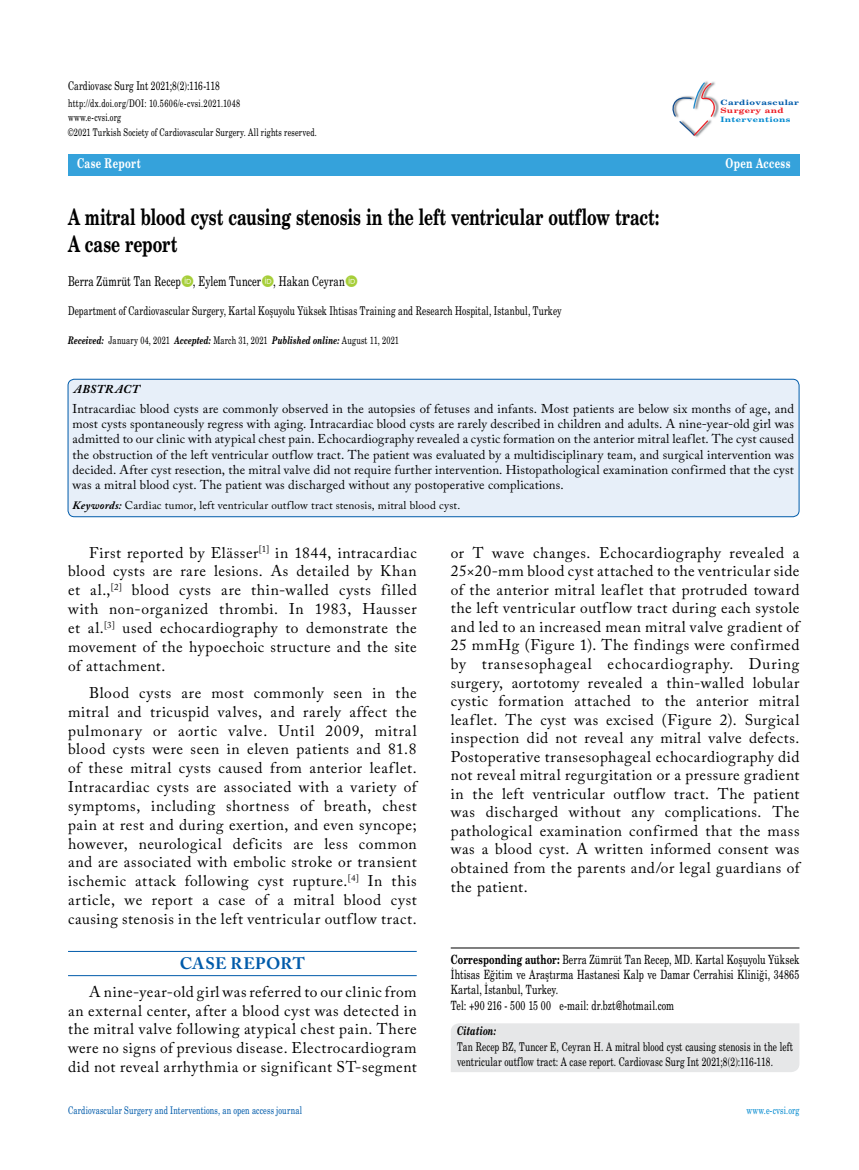
<style>
.page{position:relative;width:859px;height:1170px;background:#fff}
.page>*{position:absolute;margin:0;border:0;box-sizing:border-box;transform-origin:0 0}
.t1{font:22.5px/27px "Madison Bold Tr";color:#000}
.t2{font:700 16.5px "Adobe Caslon Pro";letter-spacing:.02em;color:#005baa}
.t3{font:15.45px/18.8px "Adobe Caslon Pro";letter-spacing:.035em;color:#000;text-align:justify}
.t4{font:13.5px "Madison Tr";letter-spacing:.01em;color:#000}
.t5{font:13.5px "Madison Bold Tr";letter-spacing:.025em;color:#fff}
.t6{font:12.75px/15.3px "Adobe Caslon Pro";letter-spacing:.01em;color:#000;text-align:justify}
.t7{font:12.75px/15.3px "Madison Tr";letter-spacing:.015em;color:#000}
.t8{font:12px/14.4px "Madison Tr";letter-spacing:.01em;color:#000}
.t9{font:12px "Madison Bold Italic Tr";letter-spacing:.005em;color:#000}
.t10{font:italic 700 12px "Adobe Caslon Pro";letter-spacing:.04em;color:#000}
.t11{font:11.25px "Adobe Caslon Pro";letter-spacing:.015em;color:#000}
.t12{font:10.5px/14.7px "Madison Tr";letter-spacing:.02em;color:#000}
.t13{font:10.5px "Madison Tr";letter-spacing:.015em;color:#005baa}
.t14{font:10.5px "Madison Tr";letter-spacing:.015em;color:#0089cf}
.t15{font:7.35px "Madison Bold Tr";letter-spacing:.03em;color:#005baa;scale:1.8 1}
.t16{font:7.35px "Madison Bold Tr";letter-spacing:.03em;color:#0089cf;scale:1.8 1}
.t17{font:7.35px "Madison Bold Tr";letter-spacing:.03em;color:#ed1d24;scale:1.8 1}
.s1{font-family:"Madison Bold Italic Tr"}
.s2{font-weight:700;font-style:italic}
.s3{font-family:"Madison Bold Tr"}
</style>
<div class="page">
<img style="left:694px;top:81px;width:25px;height:56px">
<svg style="left:672px;top:82px;width:44px;height:54px"></svg>
<div style="left:68px;top:154px;width:731px;height:22px;background:#35a2db"></div>
<hr style="left:451px;top:947px;width:348px;height:1px;background:#000">
<div style="left:68px;top:379px;width:731px;height:137px;background:#e7eff9;border-radius:6px"></div>
<div style="left:68px;top:379px;width:731px;height:138px;border:1px solid #005baa;border-radius:6px"></div>
<hr style="left:68px;top:951px;width:349px;height:1px;background:#005baa">
<hr style="left:68px;top:975px;width:349px;height:1px;background:#005baa">
<div style="left:451px;top:1023px;width:348px;height:48px;background:#e6e7e8"></div>
<p class="t8" style="left:68px;top:78px;width:153px">Cardiovasc Surg Int 2021;8(2):116-118</p>
<p class="t12" style="left:68px;top:95px;width:250px">http://dx.doi.org/DOI: 10.5606/e-cvsi.2021.1048<br>www.e-cvsi.org<br>©2021 Turkish Society of Cardiovascular Surgery. All rights reserved.</p>
<p class="t15" style="left:720px;top:97px;width:45px">Cardiovascular</p>
<p class="t17" style="left:720px;top:106px;width:37px">Surgery and</p>
<p class="t16" style="left:720px;top:115px;width:40px">Interventions</p>
<p class="t5" style="left:77px;top:155px;width:65px">Case Report</p>
<p class="t5" style="left:725px;top:155px;width:66px">Open Access</p>
<h1 class="t1" style="left:68px;top:202px;width:593px">A mitral blood cyst causing stenosis in the left ventricular outflow tract:<br>A case report</h1>
<p class="t4" style="left:68px;top:272px;width:278px">Berra Zümrüt Tan Recep , Eylem Tuncer , Hakan Ceyran</p>
<p class="t8" style="left:68px;top:303px;width:495px">Department of Cardiovascular Surgery, Kartal Koşuyolu Yüksek Ihtisas Training and Research Hospital, Istanbul, Turkey</p>
<p class="t12" style="left:68px;top:333px;width:332px"><span class="s1">Received:</span> January 04, 2021 <span class="s1">Accepted:</span> March 31, 2021 <span class="s1">Published online:</span> August 11, 2021</p>
<p class="t10" style="left:74px;top:382px;width:67px">ABSTRACT</p>
<p class="t6" style="left:72px;top:400px;width:723px">Intracardiac blood cysts are commonly observed in the autopsies of fetuses and infants. Most patients are below six months of age, and most cysts spontaneously regress with aging. Intracardiac blood cysts are rarely described in children and adults. A nine-year-old girl was admitted to our clinic with atypical chest pain. Echocardiography revealed a cystic formation on the anterior mitral leaflet. The cyst caused the obstruction of the left ventricular outflow tract. The patient was evaluated by a multidisciplinary team, and surgical intervention was decided. After cyst resection, the mitral valve did not require further intervention. Histopathological examination confirmed that the cyst was a mitral blood cyst. The patient was discharged without any postoperative complications.</p>
<p class="t11" style="left:72px;top:498px;width:389px"><span class="s2">Keywords:</span> Cardiac tumor, left ventricular outflow tract stenosis, mitral blood cyst.</p>
<p class="t3" style="left:68px;top:543px;width:350px;text-indent:21px">First reported by Elässer<sup>[1]</sup> in 1844, intracardiac blood cysts are rare lesions. As detailed by Khan et al.,<sup>[2]</sup> blood cysts are thin-walled cysts filled with non-organized thrombi. In 1983, Hausser et al.<sup>[3]</sup> used echocardiography to demonstrate the movement of the hypoechoic structure and the site of attachment.</p>
<p class="t3" style="left:68px;top:683px;width:350px;text-indent:21px">Blood cysts are most commonly seen in the mitral and tricuspid valves, and rarely affect the pulmonary or aortic valve. Until 2009, mitral blood cysts were seen in eleven patients and 81.8 of these mitral cysts caused from anterior leaflet.<br>Intracardiac cysts are associated with a variety of symptoms, including shortness of breath, chest pain at rest and during exertion, and even syncope; however, neurological deficits are less common and are associated with embolic stroke or transient ischemic attack following cyst rupture.<sup>[4]</sup> In this article, we report a case of a mitral blood cyst causing stenosis in the left ventricular outflow tract.</p>
<p class="t2" style="left:180px;top:954px;width:127px">CASE REPORT</p>
<p class="t3" style="left:68px;top:982px;width:350px;text-indent:21px">A nine-year-old girl was referred to our clinic from an external center, after a blood cyst was detected in the mitral valve following atypical chest pain. There were no signs of previous disease. Electrocardiogram did not reveal arrhythmia or significant ST-segment</p>
<p class="t3" style="left:451px;top:543px;width:350px">or T wave changes. Echocardiography revealed a 25×20-mm blood cyst attached to the ventricular side of the anterior mitral leaflet that protruded toward the left ventricular outflow tract during each systole and led to an increased mean mitral valve gradient of 25 mmHg (Figure 1). The findings were confirmed by transesophageal echocardiography. During surgery, aortotomy revealed a thin-walled lobular cystic formation attached to the anterior mitral leaflet. The cyst was excised (Figure 2). Surgical inspection did not reveal any mitral valve defects.<br>Postoperative transesophageal echocardiography did not reveal mitral regurgitation or a pressure gradient in the left ventricular outflow tract. The patient was discharged without any complications. The pathological examination confirmed that the mass was a blood cyst. A written informed consent was obtained from the parents and/or legal guardians of the patient.</p>
<p class="t7" style="left:451px;top:951px;width:350px"><span class="s3">Corresponding author:</span> Berra Zümrüt Tan Recep, MD. Kartal Koşuyolu Yüksek İhtisas Eğitim ve Araştırma Hastanesi Kalp ve Damar Cerrahisi Kliniği, 34865<br>Kartal, İstanbul, Turkey.<br>Tel: +90 216 - 500 15 00 e-mail: dr.bzt@hotmail.com</p>
<p class="t9" style="left:457px;top:1022px;width:41px">Citation:</p>
<p class="t8" style="left:457px;top:1039px;width:337px">Tan Recep BZ, Tuncer E, Ceyran H. A mitral blood cyst causing stenosis in the left ventricular outflow tract: A case report. Cardiovasc Surg Int 2021;8(2):116-118.</p>
<p class="t13" style="left:68px;top:1103px;width:235px">Cardiovascular Surgery and Interventions, an open access journal</p>
<p class="t14" style="left:746px;top:1103px;width:55px">www.e-cvsi.org</p>
</div>
